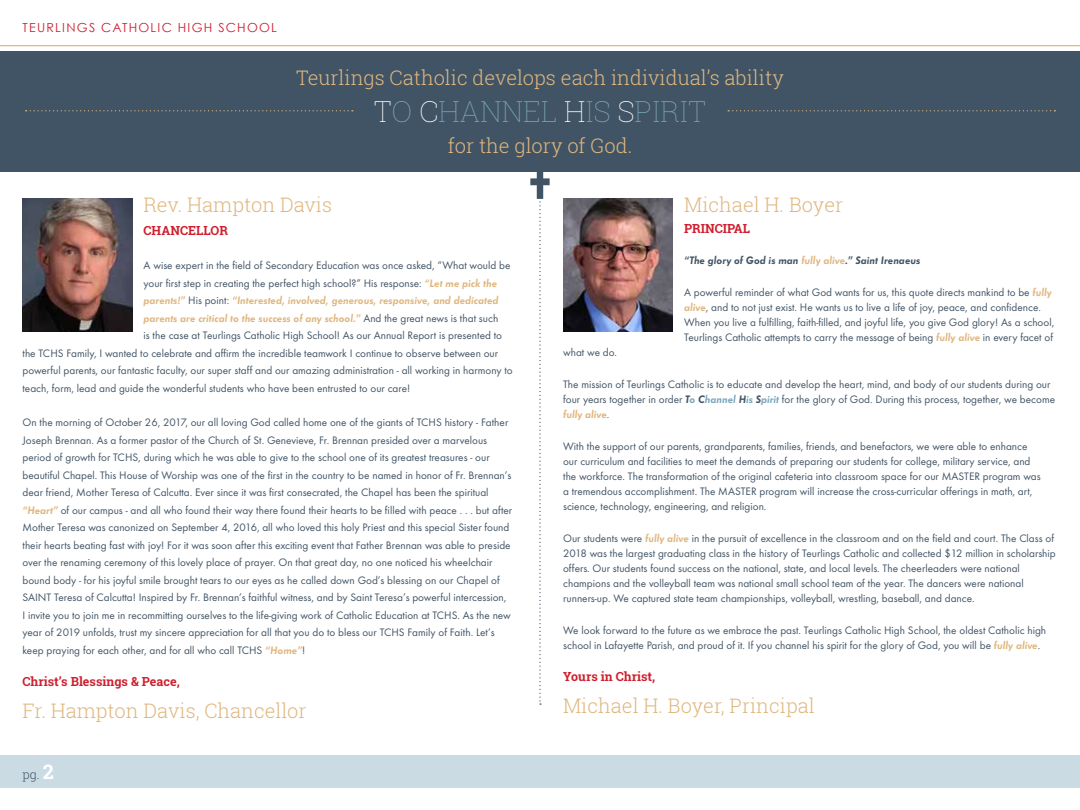
<style>
.page{position:relative;width:1080px;height:810px;background:#fff}
.page>*{position:absolute;margin:0;border:0;box-sizing:border-box;transform-origin:0 0}
.t1{font:100 28.88px "Roboto Slab";color:#7aa6bb}
.t2{font:300 20px "Roboto Slab";color:#e0b77f}
.t3{font:700 12.5px "Roboto Slab";color:#ce202f}
.t4{font:12.5px "Century Gothic";letter-spacing:.1em;color:#ce202f}
.t5{font:300 12.5px "Roboto Slab";color:#415465}
.t6{font:11.25px/15px "Futura T";color:#415465}
.t7{font:italic 600 11.25px "Futura T";color:#e0b77f}
.t8{font:italic 600 11.25px "Futura T";color:#415465}
.s1{color:#fff}
.s2{font-weight:600;font-style:italic;color:#e0b77f}
.s3{font-weight:400;font-style:normal;color:#415465}
.s4{font-weight:700;font-size:20px;color:#fff}
.s5{color:#e0b77f}
.s6{font-weight:600;font-style:italic}
.s7{font-weight:600;font-style:italic;color:#7aa6bb}
</style>
<div class="page">
<div style="left:0;top:755px;width:1080px;height:33px;background:#cadbe4"></div>
<hr style="left:0;top:45px;width:1080px;height:1px;background:#e0b77f">
<img style="left:22px;top:199px;width:110px;height:133px">
<img style="left:563px;top:199px;width:110px;height:133px">
<div style="left:0;top:51px;width:1080px;height:121px;background:#415465"></div>
<svg style="left:26px;top:110px;width:327px;height:1px"></svg>
<svg style="left:728px;top:110px;width:327px;height:1px"></svg>
<svg style="left:530px;top:172px;width:20px;height:533px"></svg>
<p class="t4" style="left:22px;top:20px;width:256px">TEURLINGS CATHOLIC HIGH SCHOOL</p>
<h2 class="t2" style="left:296px;top:64px;width:489px">Teurlings Catholic develops each individual’s ability</h2>
<h1 class="t1" style="left:374px;top:92px;width:334px"><span class="s1">T</span>O <span class="s1">C</span>HANNEL <span class="s1">H</span>IS <span class="s1">S</span>PIRIT</h1>
<h2 class="t2" style="left:448px;top:132px;width:186px">for the glory of God.</h2>
<h2 class="t2" style="left:144px;top:191px;width:190px">Rev. Hampton Davis</h2>
<p class="t3" style="left:144px;top:222px;width:86px">CHANCELLOR</p>
<p class="t6" style="left:144px;top:258px;width:368px">A wise expert in the field of Secondary Education was once asked, “What would be</p>
<p class="t6" style="left:144px;top:276px;width:355px">your first step in creating the perfect high school?” His response: <span class="s2">“Let me pick the</span></p>
<p class="t7" style="left:144px;top:294px;width:356px">parents!” <span class="s3">His point:</span> “Interested, involved, generous, responsive, and dedicated</p>
<p class="t7" style="left:144px;top:312px;width:356px">parents are critical to the success of any school.” <span class="s3">And the great news is that such</span></p>
<p class="t6" style="left:144px;top:328px;width:360px">is the case at Teurlings Catholic High School! As our Annual Report is presented to</p>
<p class="t6" style="left:22px;top:346px;width:477px">the TCHS Family, I wanted to celebrate and affirm the incredible teamwork I continue to observe between our</p>
<p class="t6" style="left:22px;top:363px;width:492px">powerful parents, our fantastic faculty, our super staff and our amazing administration - all working in harmony to</p>
<p class="t6" style="left:22px;top:381px;width:389px">teach, form, lead and guide the wonderful students who have been entrusted to our care!</p>
<p class="t6" style="left:22px;top:414px;width:491px;line-height:17.5px">On the morning of October 26, 2017, our all loving God called home one of the giants of TCHS history - Father Joseph Brennan. As a former pastor of the Church of St. Genevieve, Fr. Brennan presided over a marvelous period of growth for TCHS, during which he was able to give to the school one of its greatest treasures - our beautiful Chapel. This House of Worship was one of the first in the country to be named in honor of Fr. Brennan’s dear friend, Mother Teresa of Calcutta. Ever since it was first consecrated, the Chapel has been the spiritual <span class="s2">“Heart”</span> of our campus - and all who found their way there found their hearts to be filled with peace . . . but after Mother Teresa was canonized on September 4, 2016, all who loved this holy Priest and this special Sister found their hearts beating fast with joy! For it was soon after this exciting event that Father Brennan was able to preside over the renaming ceremony of this lovely place of prayer. On that great day, no one noticed his wheelchair bound body - for his joyful smile brought tears to our eyes as he called down God’s blessing on our Chapel of SAINT Teresa of Calcutta! Inspired by Fr. Brennan’s faithful witness, and by Saint Teresa’s powerful intercession,<br>I invite you to join me in recommitting ourselves to the life-giving work of Catholic Education at TCHS. As the new year of 2019 unfolds, trust my sincere appreciation for all that you do to bless our TCHS Family of Faith. Let’s keep praying for each other, and for all who call TCHS <span class="s2">“Home”</span>!</p>
<p class="t3" style="left:22px;top:673px;width:159px">Christ’s Blessings &amp; Peace,</p>
<h2 class="t2" style="left:22px;top:697px;width:286px">Fr. Hampton Davis, Chancellor</h2>
<p class="t5" style="left:22px;top:766px;width:33px">pg. <span class="s4">2</span></p>
<h2 class="t2" style="left:684px;top:191px;width:160px">Michael H. Boyer</h2>
<p class="t3" style="left:684px;top:219px;width:68px">PRINCIPAL</p>
<p class="t8" style="left:684px;top:254px;width:238px">“The glory of God is man <span class="s5">fully alive</span>.” Saint Irenaeus</p>
<p class="t6" style="left:684px;top:285px;width:372px">A powerful reminder of what God wants for us, this quote directs mankind to be <span class="s2">fully alive</span>, and to not just exist. He wants us to live a life of joy, peace, and confidence.<br>When you live a fulfilling, faith-filled, and joyful life, you give God glory! As a school, Teurlings Catholic attempts to carry the message of being <span class="s2">fully alive</span> in every facet of</p>
<p class="t6" style="left:563px;top:345px;width:56px">what we do.</p>
<p class="t6" style="left:563px;top:377px;width:493px">The mission of Teurlings Catholic is to educate and develop the heart, mind, and body of our students during our four years together in order <span class="s6">T</span><span class="s7">o</span> <span class="s6">C</span><span class="s7">hannel</span> <span class="s6">H</span><span class="s7">is</span> <span class="s6">S</span><span class="s7">pirit</span> for the glory of God. During this process, together, we become <span class="s2">fully alive</span>.</p>
<p class="t6" style="left:563px;top:439px;width:479px">With the support of our parents, grandparents, families, friends, and benefactors, we were able to enhance our curriculum and facilities to meet the demands of preparing our students for college, military service, and the workforce. The transformation of the original cafeteria into classroom space for our MASTER program was a tremendous accomplishment. The MASTER program will increase the cross-curricular offerings in math, art, science, technology, engineering, and religion.</p>
<p class="t6" style="left:563px;top:530px;width:494px">Our students were <span class="s2">fully alive</span> in the pursuit of excellence in the classroom and on the field and court. The Class of 2018 was the largest graduating class in the history of Teurlings Catholic and collected $12 million in scholarship offers. Our students found success on the national, state, and local levels. The cheerleaders were national champions and the volleyball team was national small school team of the year. The dancers were national runners-up. We captured state team championships, volleyball, wrestling, baseball, and dance.</p>
<p class="t6" style="left:563px;top:622px;width:485px">We look forward to the future as we embrace the past. Teurlings Catholic High School, the oldest Catholic high school in Lafayette Parish, and proud of it. If you channel his spirit for the glory of God, you will be <span class="s2">fully alive</span>.</p>
<p class="t3" style="left:563px;top:668px;width:94px">Yours in Christ,</p>
<h2 class="t2" style="left:563px;top:692px;width:253px">Michael H. Boyer, Principal</h2>
</div>
